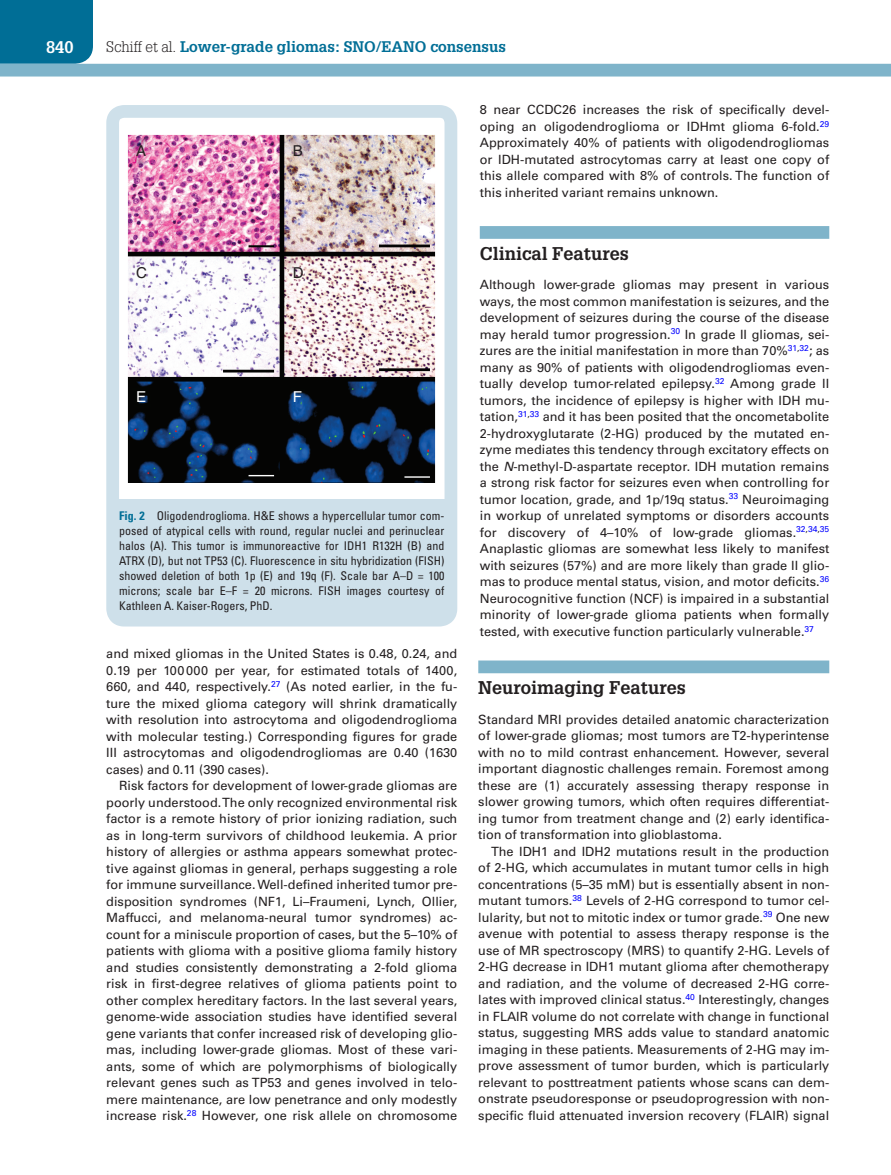
<style>
.page{position:relative;width:891px;height:1175px;background:#fff}
.page>*{position:absolute;margin:0;border:0;box-sizing:border-box;transform-origin:0 0}
.t1{font:700 18px "Glypha LT Std";color:#231f20}
.t2{font:700 16.5px "Glypha LT Std";color:#fff}
.t3{font:700 15px "Glypha LT Std";color:#006e96}
.t4{font:15px "Helvetica";color:#231f20}
.t5{font:15px "Helvetica";color:#fff}
.t6{font:12.75px/16.5px "Univers LT Std";color:#231f20;text-align:justify}
.t7{font:condensed 12px/15px "Univers LT Std";color:#231f20;text-align:justify}
.s1{font-weight:300;color:#231f20}
.s2{font-weight:700;color:#006e96}
.s3{font-style:italic}
</style>
<div class="page">
<div style="left:0;top:0;width:93px;height:64px;background:#006e96"></div>
<div style="left:0;top:64px;width:891px;height:12px;background:#7fb4ca"></div>
<div style="left:480px;top:226px;width:349px;height:13px;background:#7fb4ca"></div>
<div style="left:478px;top:660px;width:351px;height:13px;background:#7fb4ca"></div>
<div style="left:110px;top:499px;width:344px;height:119px;background:#cee0ea"></div>
<img style="left:128px;top:134px;width:308px;height:349px">
<div style="left:106px;top:105px;width:351px;height:521px;border:13px solid #cee0ea;border-radius:12px"></div>
<p class="t2" style="left:46px;top:37px;width:29px">840</p>
<p class="t3" style="left:106px;top:37px;width:401px"><span class="s1">Schiff et al.</span> Lower-grade gliomas: SNO/EANO consensus</p>
<p class="t4" style="left:136px;top:142px;width:12px">A</p>
<p class="t4" style="left:293px;top:142px;width:12px">B</p>
<p class="t4" style="left:136px;top:264px;width:12px">C</p>
<p class="t4" style="left:293px;top:264px;width:12px">D</p>
<p class="t5" style="left:136px;top:388px;width:12px">E</p>
<p class="t5" style="left:293px;top:388px;width:11px">F</p>
<p class="t7" style="left:119px;top:508px;width:327px"><span class="s2">Fig. 2</span> Oligodendroglioma. H&amp;E shows a hypercellular tumor com&shy;posed of atypical cells with round, regular nuclei and perinuclear halos (A). This tumor is immunoreactive for IDH1 R132H (B) and ATRX (D), but not TP53 (C). Fluorescence in situ hybridization (FISH) showed deletion of both 1p (E) and 19q (F). Scale bar A–D = 100 microns; scale bar E–F = 20 microns. FISH images courtesy of Kathleen A. Kaiser-Rogers, PhD.</p>
<p class="t6" style="left:106px;top:645px;width:353px">and mixed gliomas in the United States is 0.48, 0.24, and 0.19 per 100000 per year, for estimated totals of 1400, 660, and 440, respectively.<sup>27</sup> (As noted earlier, in the fu&shy;ture the mixed glioma category will shrink dramatically with resolution into astrocytoma and oligodendroglioma with molecular testing.) Corresponding figures for grade III astrocytomas and oligodendrogliomas are 0.40 (1630 cases) and 0.11 (390 cases).</p>
<p class="t6" style="left:106px;top:777px;width:353px;text-indent:13px">Risk factors for development of lower-grade gliomas are poorly understood. The only recognized environmental risk factor is a remote history of prior ionizing radiation, such as in long-term survivors of childhood leukemia. A prior history of allergies or asthma appears somewhat protec&shy;tive against gliomas in general, perhaps suggesting a role for immune surveillance. Well-defined inherited tumor pre&shy;disposition syndromes (NF1, Li–Fraumeni, Lynch, Ollier, Maffucci, and melanoma-neural tumor syndromes) ac&shy;count for a miniscule proportion of cases, but the 5–10% of patients with glioma with a positive glioma family history and studies consistently demonstrating a 2-fold glioma risk in first-degree relatives of glioma patients point to other complex hereditary factors. In the last several years, genome-wide association studies have identified several gene variants that confer increased risk of developing glio&shy;mas, including lower-grade gliomas. Most of these vari&shy;ants, some of which are polymorphisms of biologically relevant genes such as TP53 and genes involved in telo&shy;mere maintenance, are low penetrance and only modestly increase risk.<sup>28</sup> However, one risk allele on chromosome</p>
<p class="t6" style="left:480px;top:102px;width:351px">8 near CCDC26 increases the risk of specifically devel&shy;oping an oligodendroglioma or IDHmt glioma 6-fold.<sup>29<br></sup>Approximately 40% of patients with oligodendrogliomas or IDH-mutated astrocytomas carry at least one copy of this allele compared with 8% of controls. The function of this inherited variant remains unknown.</p>
<h1 class="t1" style="left:480px;top:242px;width:151px">Clinical Features</h1>
<p class="t6" style="left:480px;top:276px;width:351px">Although lower-grade gliomas may present in various ways, the most common manifestation is seizures, and the development of seizures during the course of the disease may herald tumor progression.<sup>30</sup> In grade II gliomas, sei&shy;zures are the initial manifestation in more than 70%<sup>31</sup><sup>,</sup><sup>32</sup>; as many as 90% of patients with oligodendrogliomas even&shy;tually develop tumor-related epilepsy.<sup>32</sup> Among grade II tumors, the incidence of epilepsy is higher with IDH mu&shy;tation,<sup>31</sup><sup>,</sup><sup>33</sup> and it has been posited that the oncometabolite 2-hydroxyglutarate (2-HG) produced by the mutated en&shy;zyme mediates this tendency through excitatory effects on the <span class="s3">N</span>-methyl-D-aspartate receptor. IDH mutation remains a strong risk factor for seizures even when controlling for tumor location, grade, and 1p/19q status.<sup>33</sup> Neuroimaging in workup of unrelated symptoms or disorders accounts for discovery of 4–10% of low-grade gliomas.<sup>32</sup><sup>,</sup><sup>34</sup><sup>,</sup><sup>35<br></sup>Anaplastic gliomas are somewhat less likely to manifest with seizures (57%) and are more likely than grade II glio&shy;mas to produce mental status, vision, and motor deficits.<sup>36<br></sup>Neurocognitive function (NCF) is impaired in a substantial minority of lower-grade glioma patients when formally tested, with executive function particularly vulnerable.<sup>37</sup></p>
<h1 class="t1" style="left:478px;top:676px;width:209px">Neuroimaging Features</h1>
<p class="t6" style="left:478px;top:711px;width:353px">Standard MRI provides detailed anatomic characterization of lower-grade gliomas; most tumors are T2-hyperintense with no to mild contrast enhancement. However, several important diagnostic challenges remain. Foremost among these are (1) accurately assessing therapy response in slower growing tumors, which often requires differentiat&shy;ing tumor from treatment change and (2) early identifica&shy;tion of transformation into glioblastoma.</p>
<p class="t6" style="left:478px;top:843px;width:353px;text-indent:13px">The IDH1 and IDH2 mutations result in the production of 2-HG, which accumulates in mutant tumor cells in high concentrations (5–35 mM) but is essentially absent in non&shy;mutant tumors.<sup>38</sup> Levels of 2-HG correspond to tumor cel&shy;lularity, but not to mitotic index or tumor grade.<sup>39</sup> One new avenue with potential to assess therapy response is the use of MR spectroscopy (MRS) to quantify 2-HG. Levels of 2-HG decrease in IDH1 mutant glioma after chemotherapy and radiation, and the volume of decreased 2-HG corre&shy;lates with improved clinical status.<sup>40</sup> Interestingly, changes in FLAIR volume do not correlate with change in functional status, suggesting MRS adds value to standard anatomic imaging in these patients. Measurements of 2-HG may im&shy;prove assessment of tumor burden, which is particularly relevant to posttreatment patients whose scans can dem&shy;onstrate pseudoresponse or pseudoprogression with non&shy;specific fluid attenuated inversion recovery (FLAIR) signal</p>
</div>
